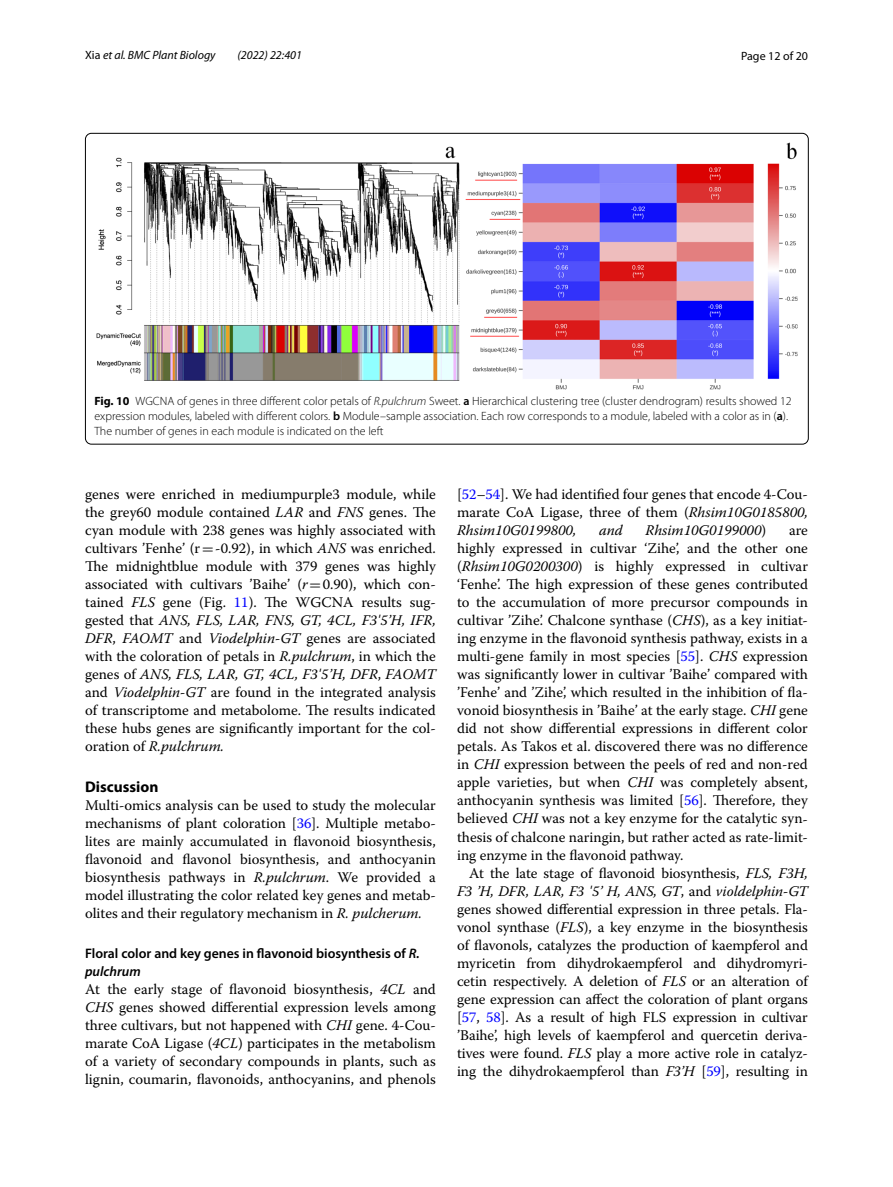
<style>
.page{position:relative;width:893px;height:1187px;background:#fff}
.page>*{position:absolute;margin:0;border:0;box-sizing:border-box;transform-origin:0 0}
.t1{font:700 15.45px "Myriad Pro";color:#000}
.t2{font:14.7px/18px "Warnock Pro";color:#000;text-align:justify}
.t3{font:italic 14.7px "Warnock Pro";color:#000}
.t4{font:600 13.8px/18px "Myriad Pro";color:#000}
.t5{font:300 12px/15px "Myriad Pro";color:#000}
.t6{font:italic 12px "Myriad Pro";color:#000}
.t7{font:12px "Myriad Pro";color:#000}
.s1{font-style:normal}
.s2{font-weight:700}
.s3{font-style:italic}
.s4{font-weight:600}
.s5{font-family:"MTSY"}
.s6{color:#00f}
.s7{font-family:"Segoe UI";font-style:italic}
</style>
<div class="page">
<img style="left:97px;top:142px;width:700px;height:248px">
<p class="t6" style="left:85px;top:48px;width:132px"><span class="s1">Xia</span> et al. BMC Plant Biology</p>
<p class="t6" style="left:237px;top:48px;width:66px">(2022) 22:401</p>
<p class="t7" style="left:741px;top:48px;width:68px">Page 12 of 20</p>
<p class="t5" style="left:94px;top:394px;width:699px"><span class="s2">Fig. 10</span> WGCNA of genes in three different color petals of <span class="s3">R.pulchrum</span> Sweet. <span class="s4">a</span> Hierarchical clustering tree (cluster dendrogram) results showed 12 expression modules, labeled with different colors. <span class="s4">b</span> Module–sample association. Each row corresponds to a module, labeled with a color as in (<span class="s4">a</span>).<br>The number of genes in each module is indicated on the left</p>
<p class="t2" style="left:85px;top:485px;width:352px">genes were enriched in mediumpurple3 module, while the grey60 module contained <span class="s3">LAR</span> and <span class="s3">FNS</span> genes. The cyan module with 238 genes was highly associated with cultivars ’Fenhe’ (r<span class="s5">=</span>-0.92), in which <span class="s3">ANS</span> was enriched.<br>The midnightblue module with 379 genes was highly associated with cultivars ’Baihe’ (<span class="s3">r</span><span class="s5">=</span>0.90), which con&shy;tained <span class="s3">FLS</span> gene (Fig. <span class="s6">11</span>). The WGCNA results sug&shy;gested that <span class="s3">ANS, FLS, LAR, FNS, GT, 4CL, F3</span><span class="s7">′</span><span class="s3">5’H, IFR, DFR</span>, <span class="s3">FAOMT</span> and <span class="s3">Viodelphin-GT</span> genes are associated with the coloration of petals in <span class="s3">R.pulchrum</span>, in which the genes of <span class="s3">ANS, FLS, LAR, GT, 4CL, F3</span><span class="s7">′</span><span class="s3">5’H, DFR</span>, <span class="s3">FAOMT </span>and <span class="s3">Viodelphin-GT</span> are found in the integrated analysis of transcriptome and metabolome. The results indicated these hubs genes are significantly important for the col&shy;oration of <span class="s3">R.pulchrum.</span></p>
<p class="t1" style="left:85px;top:776px;width:75px">Discussion</p>
<p class="t2" style="left:85px;top:795px;width:352px">Multi-omics analysis can be used to study the molecular mechanisms of plant coloration [<span class="s6">36</span>]. Multiple metabo&shy;lites are mainly accumulated in flavonoid biosynthesis, flavonoid and flavonol biosynthesis, and anthocyanin biosynthesis pathways in <span class="s3">R.pulchrum</span>. We provided a model illustrating the color related key genes and metab&shy;olites and their regulatory mechanism in <span class="s3">R. pulcherum.</span></p>
<p class="t4" style="left:85px;top:943px;width:336px">Floral color and key genes in flavonoid biosynthesis of <span class="s3">R. pulchrum</span></p>
<p class="t2" style="left:85px;top:979px;width:352px">At the early stage of flavonoid biosynthesis, <span class="s3">4CL</span> and <span class="s3">CHS</span> genes showed differential expression levels among three cultivars, but not happened with <span class="s3">CHI</span> gene. 4-Cou&shy;marate CoA Ligase (<span class="s3">4CL</span>) participates in the metabolism of a variety of secondary compounds in plants, such as lignin, coumarin, flavonoids, anthocyanins, and phenols</p>
<p class="t2" style="left:457px;top:485px;width:352px">[<span class="s6">52</span>–<span class="s6">54</span>]. We had identified four genes that encode 4-Cou&shy;marate CoA Ligase, three of them (<span class="s3">Rhsim10G0185800, Rhsim10G0199800,</span></p>
<p class="t3" style="left:599px;top:521px;width:25px">and</p>
<p class="t3" style="left:646px;top:521px;width:122px">Rhsim10G0199000<span class="s1">)</span></p>
<p class="t2" style="left:457px;top:521px;width:352px;text-indent:332px">are highly expressed in cultivar ‘Zihe’, and the other one (<span class="s3">Rhsim10G0200300</span>) is highly expressed in cultivar ‘Fenhe’. The high expression of these genes contributed to the accumulation of more precursor compounds in cultivar ’Zihe’. Chalcone synthase (<span class="s3">CHS</span>), as a key initiat&shy;ing enzyme in the flavonoid synthesis pathway, exists in a multi-gene family in most species [<span class="s6">55</span>]. <span class="s3">CHS</span> expression was significantly lower in cultivar ’Baihe’ compared with ’Fenhe’ and ’Zihe’, which resulted in the inhibition of fla&shy;vonoid biosynthesis in ’Baihe’ at the early stage. <span class="s3">CHI</span> gene did not show differential expressions in different color petals. As Takos et al. discovered there was no difference in <span class="s3">CHI</span> expression between the peels of red and non-red apple varieties, but when <span class="s3">CHI</span> was completely absent, anthocyanin synthesis was limited [<span class="s6">56</span>]. Therefore, they believed <span class="s3">CHI</span> was not a key enzyme for the catalytic syn&shy;thesis of chalcone naringin, but rather acted as rate-limit&shy;ing enzyme in the flavonoid pathway.</p>
<p class="t2" style="left:457px;top:863px;width:352px;text-indent:12px">At the late stage of flavonoid biosynthesis, <span class="s3">FLS, F3H, F3 ’H, DFR, LAR, F3</span> <span class="s7">′</span><span class="s3">5’ H, ANS, GT</span>, and <span class="s3">violdelphin-GT </span>genes showed differential expression in three petals. Fla&shy;vonol synthase (<span class="s3">FLS</span>), a key enzyme in the biosynthesis of flavonols, catalyzes the production of kaempferol and myricetin from dihydrokaempferol and dihydromyri&shy;cetin respectively. A deletion of <span class="s3">FLS</span> or an alteration of gene expression can affect the coloration of plant organs [<span class="s6">57</span>, <span class="s6">58</span>]. As a result of high FLS expression in cultivar ’Baihe’, high levels of kaempferol and quercetin deriva&shy;tives were found. <span class="s3">FLS</span> play a more active role in catalyz&shy;ing the dihydrokaempferol than <span class="s3">F3’H</span> [<span class="s6">59</span>], resulting in</p>
</div>
